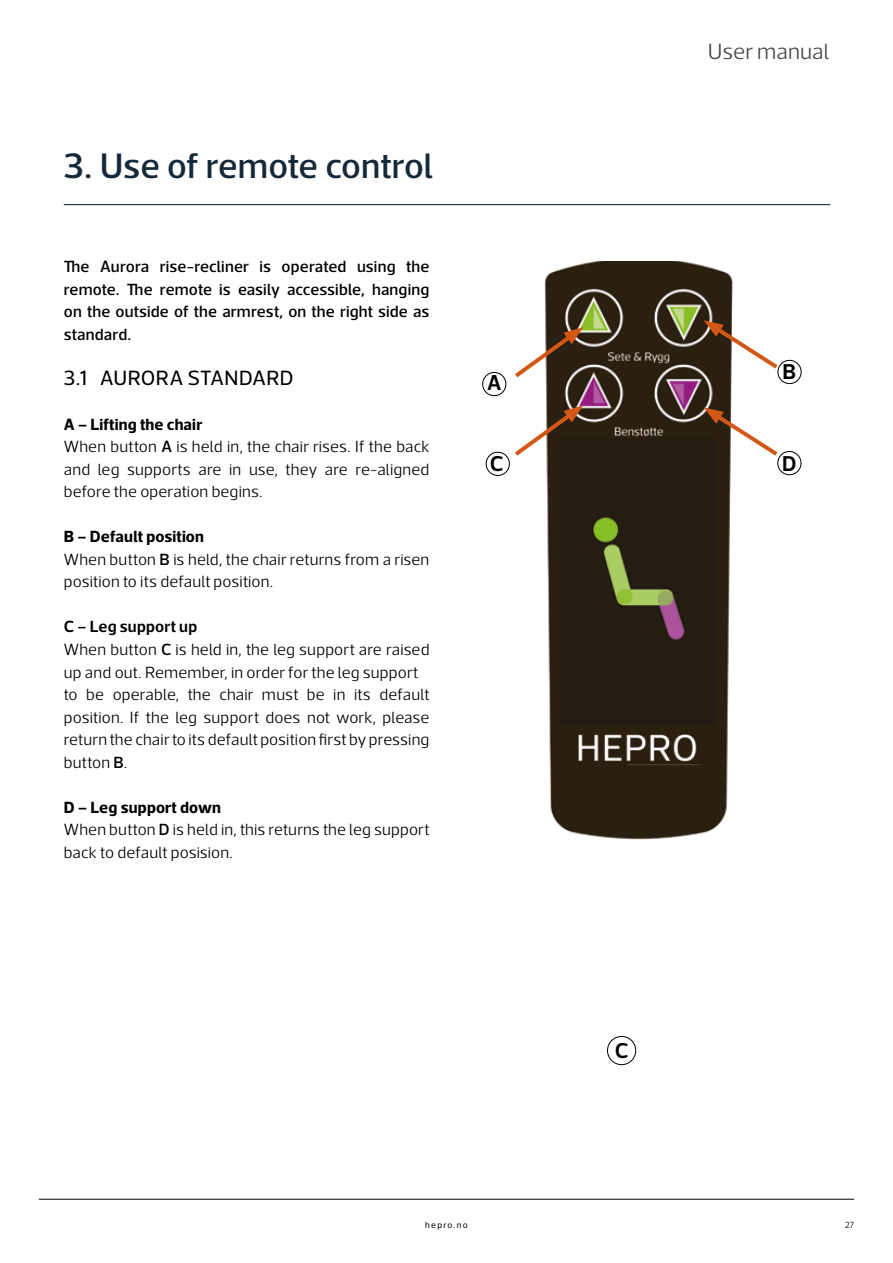
<style>
.page{position:relative;width:893px;height:1263px;background:#fff}
.page>*{position:absolute;margin:0;border:0;box-sizing:border-box;transform-origin:0 0}
.t1{font:500 36px "Acto";letter-spacing:-.005em;color:#142939}
.t2{font:300 22.5px "Acto";color:#444945}
.t3{font:600 21.9px "Acto";color:#000}
.t4{font:21px "Acto";letter-spacing:.02em;color:#000}
.t5{font:300 16.5px/22.5px "Acto";letter-spacing:.01em;color:#000}
.t6{font:500 16.5px/22.5px "Acto";letter-spacing:.01em;color:#000;text-align:justify}
.t7{font:9px "Acto";letter-spacing:.13em;color:#000}
.t8{font:300 9px "Acto";color:#000}
.s1{font-weight:700}
.s2{font-weight:500}
.s3{font-weight:600}
</style>
<div class="page">
<hr style="left:39px;top:1199px;width:815px;height:1px;background:#000">
<hr style="left:64px;top:204px;width:766px;height:1px;background:#001930">
<img style="left:482px;top:261px;width:320px;height:579px">
<div style="left:777px;top:451px;width:24px;height:24px;border:1px solid #000;border-radius:50%"></div>
<svg style="left:512px;top:405px;width:71px;height:53px"></svg>
<svg style="left:704px;top:407px;width:76px;height:51px"></svg>
<div style="left:777px;top:360px;width:25px;height:24px;border:1px solid #000;border-radius:50%"></div>
<div style="left:482px;top:372px;width:24px;height:24px;border:1px solid #000;border-radius:50%"></div>
<div style="left:486px;top:452px;width:24px;height:24px;border:1px solid #000;border-radius:50%"></div>
<svg style="left:512px;top:327px;width:71px;height:53px"></svg>
<svg style="left:704px;top:320px;width:76px;height:51px"></svg>
<div style="left:607px;top:1036px;width:29px;height:29px;border:1px solid #000;border-radius:50%"></div>
<h1 class="t1" style="left:64px;top:144px;width:371px">3. Use of remote control</h1>
<p class="t6" style="left:64px;top:255px;width:367px">The Aurora rise-recliner is operated using the remote. The remote is easily accessible, hanging on the outside of the armrest, on the right side as standard.</p>
<p class="t4" style="left:64px;top:365px;width:231px">3.1 AURORA STANDARD</p>
<p class="t5" style="left:64px;top:413px;width:367px"><span class="s1">A – Lifting the chair<br></span>When button <span class="s2">A</span> is held in, the chair rises. If the back and leg supports are in use, they are re-aligned before the operation begins.</p>
<p class="t5" style="left:64px;top:525px;width:367px"><span class="s1">B – Default position<br></span>When button <span class="s2">B</span> is held, the chair returns from a risen position to its default position.</p>
<p class="t5" style="left:64px;top:615px;width:367px"><span class="s3">C – Leg support up<br></span>When button <span class="s2">C</span> is held in, the leg support are raised up and out. Remember, in order for the leg support to be operable, the chair must be in its default position. If the leg support does not work, please return the chair to its default position first by pressing button <span class="s2">B</span>.</p>
<p class="t5" style="left:64px;top:795px;width:367px"><span class="s1">D – Leg support down<br></span>When button <span class="s2">D</span> is held in, this returns the leg support back to default posision.</p>
<h3 class="t3" style="left:487px;top:370px;width:16px">A</h3>
<h2 class="t2" style="left:708px;top:38px;width:123px">User manual</h2>
<h3 class="t3" style="left:782px;top:359px;width:15px">B</h3>
<h3 class="t3" style="left:490px;top:451px;width:15px">C</h3>
<h3 class="t3" style="left:782px;top:450px;width:16px">D</h3>
<h3 class="t3" style="left:615px;top:1037px;width:15px">C</h3>
<p class="t7" style="left:425px;top:1219px;width:44px">hepro.no</p>
<p class="t8" style="left:845px;top:1219px;width:11px">27</p>
</div>
